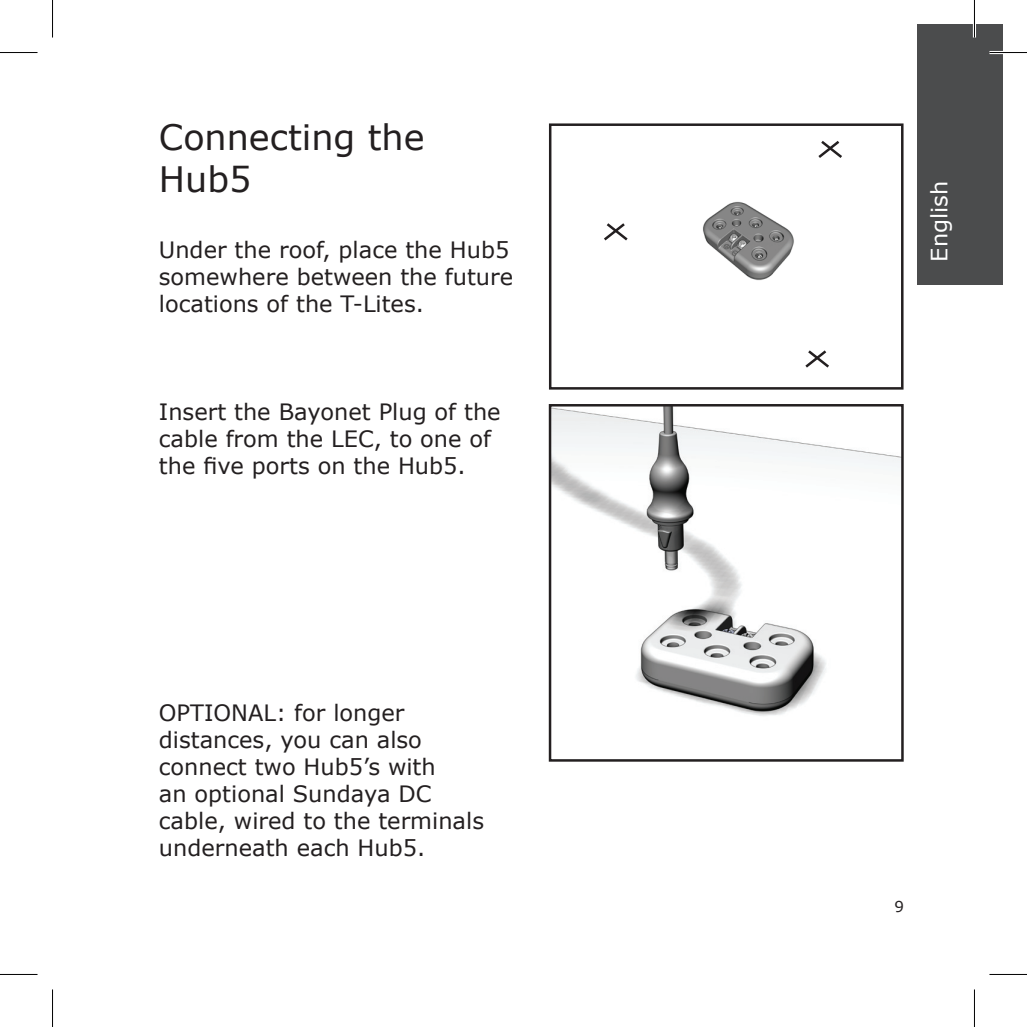
<style>
.page{position:relative;width:1027px;height:1027px;background:#fff}
.page>*{position:absolute;margin:0;border:0;box-sizing:border-box;transform-origin:0 0}
.t1{font:35px/42px "MS Reference Sans Serif";color:#231f20}
.t2{font:22.5px/27px "MS Reference Sans Serif";color:#231f20}
.t3{font:22.5px "MS Reference Sans Serif";color:#fff}
.t4{font:15px "MS Reference Sans Serif";color:#231f20}
</style>
<div class="page">
<div style="left:917px;top:24px;width:85px;height:260px;background:#4b4c4d"></div>
<div style="left:549px;top:123px;width:354px;height:266px;border:2px solid #231f20"></div>
<svg style="left:818px;top:141px;width:24px;height:17px"></svg>
<svg style="left:805px;top:350px;width:24px;height:18px"></svg>
<svg style="left:604px;top:223px;width:24px;height:18px"></svg>
<img style="left:551px;top:407px;width:349px;height:351px">
<div style="left:548px;top:404px;width:355px;height:357px;border:2px solid #231f20"></div>
<img style="left:703px;top:201px;width:91px;height:80px">
<hr style="left:989px;top:51px;width:37px;height:3px;background:#fff">
<hr style="left:972px;top:0;width:3px;height:38px;background:#fff">
<hr style="left:0;top:52px;width:38px;height:1px;background:#000">
<hr style="left:989px;top:52px;width:37px;height:1px;background:#000">
<hr style="left:0;top:973px;width:38px;height:1px;background:#000">
<hr style="left:989px;top:973px;width:37px;height:1px;background:#000">
<hr style="left:52px;top:0;width:1px;height:38px;background:#000">
<hr style="left:52px;top:989px;width:1px;height:37px;background:#000">
<hr style="left:973px;top:0;width:1px;height:38px;background:#000">
<hr style="left:973px;top:989px;width:1px;height:37px;background:#000">
<h1 class="t1" style="left:159px;top:115px;width:267px">Connecting the<br>Hub5</h1>
<p class="t2" style="left:159px;top:235px;width:356px">Under the roof, place the Hub5 somewhere between the future locations of the T-Lites.</p>
<p class="t2" style="left:159px;top:398px;width:343px">Insert the Bayonet Plug of the cable from the LEC, to one of the five ports on the Hub5.</p>
<p class="t2" style="left:159px;top:698px;width:326px">OPTIONAL: for longer distances, you can also connect two Hub5’s with<br>an optional Sundaya DC cable, wired to the terminals underneath each Hub5.</p>
<p class="t3" style="left:924px;top:261px;width:82px;rotate:-90deg">English</p>
<p class="t4" style="left:894px;top:897px;width:11px">9</p>
</div>
